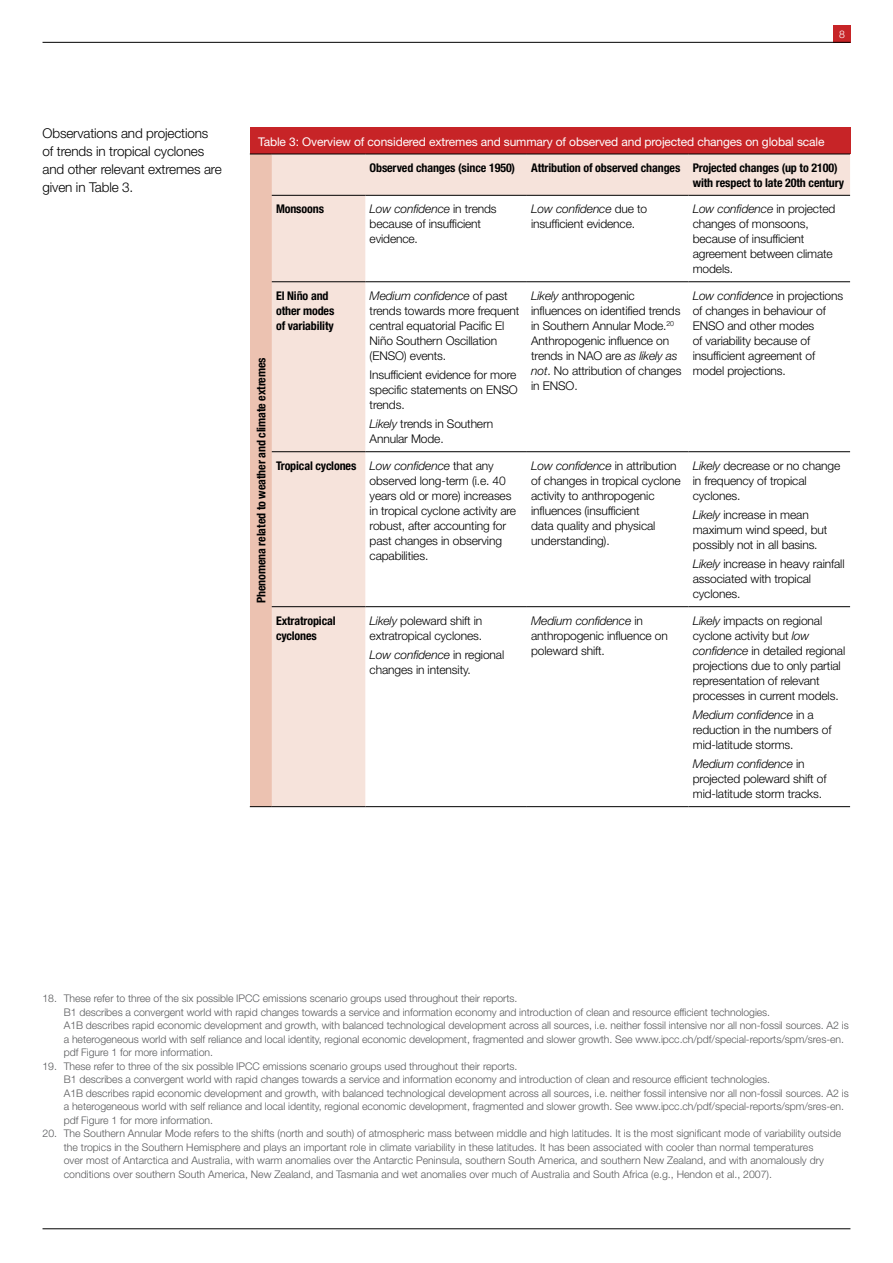
<style>
.page{position:relative;width:893px;height:1263px;background:#fff}
.page>*{position:absolute;margin:0;border:0;box-sizing:border-box;transform-origin:0 0}
.t1{font:300 13.5px/18px "Helvetica Neue";letter-spacing:-.01em;color:#000}
.t2{font:300 12px/15px "Helvetica Neue";letter-spacing:-.01em;color:#000}
.t3{font:700 condensed 12px/15px "Helvetica Neue";letter-spacing:-.01em;color:#000}
.t4{font:12px "Helvetica Neue";letter-spacing:-.01em;color:#fff}
.t5{font:300 10.5px/13.5px "Helvetica Neue";letter-spacing:-.005em;color:#58595b}
.t6{font:300 10.5px "Helvetica Neue";color:#fff}
.s1{font-style:italic}
.s2{font-weight:700;font-stretch:condensed}
</style>
<div class="page">
<div style="left:833px;top:25px;width:17px;height:17px;background:#c72427"></div>
<div style="left:250px;top:128px;width:600px;height:26px;background:#c72427"></div>
<div style="left:250px;top:154px;width:22px;height:653px;background:#ecc2b1"></div>
<svg style="left:272px;top:155px;width:578px;height:651px"></svg>
<svg style="left:250px;top:806px;width:22px;height:1px"></svg>
<svg style="left:250px;top:154px;width:22px;height:1px"></svg>
<hr style="left:272px;top:154px;width:93px;height:1px;background:#000">
<hr style="left:365px;top:154px;width:162px;height:1px;background:#000">
<hr style="left:527px;top:154px;width:161px;height:1px;background:#000">
<hr style="left:688px;top:154px;width:162px;height:1px;background:#000">
<hr style="left:272px;top:195px;width:93px;height:1px;background:#000">
<hr style="left:365px;top:195px;width:162px;height:1px;background:#000">
<hr style="left:527px;top:195px;width:161px;height:1px;background:#000">
<hr style="left:688px;top:195px;width:162px;height:1px;background:#000">
<hr style="left:272px;top:281px;width:93px;height:1px;background:#000">
<hr style="left:365px;top:281px;width:162px;height:1px;background:#000">
<hr style="left:527px;top:281px;width:161px;height:1px;background:#000">
<hr style="left:688px;top:281px;width:162px;height:1px;background:#000">
<hr style="left:272px;top:451px;width:93px;height:1px;background:#000">
<hr style="left:365px;top:451px;width:162px;height:1px;background:#000">
<hr style="left:527px;top:451px;width:161px;height:1px;background:#000">
<hr style="left:688px;top:451px;width:162px;height:1px;background:#000">
<hr style="left:272px;top:606px;width:93px;height:1px;background:#000">
<hr style="left:365px;top:606px;width:162px;height:1px;background:#000">
<hr style="left:527px;top:606px;width:161px;height:1px;background:#000">
<hr style="left:688px;top:606px;width:162px;height:1px;background:#000">
<hr style="left:272px;top:806px;width:93px;height:1px;background:#000">
<hr style="left:365px;top:806px;width:162px;height:1px;background:#000">
<hr style="left:527px;top:806px;width:161px;height:1px;background:#000">
<hr style="left:688px;top:806px;width:162px;height:1px;background:#000">
<hr style="left:43px;top:42px;width:807px;height:1px;background:#000">
<hr style="left:43px;top:1228px;width:807px;height:1px;background:#000">
<p class="t6" style="left:839px;top:28px;width:7px">8</p>
<p class="t1" style="left:43px;top:124px;width:181px">Observations and projections of trends in tropical cyclones and other relevant extremes are given in Table 3.</p>
<p class="t4" style="left:258px;top:134px;width:568px">Table 3: Overview of considered extremes and summary of observed and projected changes on global scale</p>
<p class="t3" style="left:370px;top:160px;width:147px">Observed changes (since 1950)</p>
<p class="t3" style="left:693px;top:160px;width:153px;text-indent:-162px">Attribution of observed changes Projected changes (up to 2100) with respect to late 20th century</p>
<p class="t3" style="left:254px;top:603px;width:247px;rotate:-90deg">Phenomena related to weather and climate extremes</p>
<p class="t3" style="left:276px;top:201px;width:49px">Monsoons</p>
<p class="t2" style="left:370px;top:201px;width:129px"><span class="s1">Low confidence</span> in trends because of insufficient evidence.</p>
<p class="t2" style="left:531px;top:201px;width:118px"><span class="s1">Low confidence</span> due to insufficient evidence.</p>
<p class="t2" style="left:693px;top:201px;width:144px"><span class="s1">Low confidence</span> in projected changes of monsoons, because of insufficient agreement between climate models.</p>
<p class="t3" style="left:276px;top:288px;width:60px">El Niño and other modes of variability</p>
<p class="t2" style="left:370px;top:288px;width:151px"><span class="s1">Medium confidence</span> of past trends towards more frequent central equatorial Pacific El<br>Niño Southern Oscillation (ENSO) events.</p>
<p class="t2" style="left:370px;top:367px;width:150px">Insufficient evidence for more specific statements on ENSO trends.</p>
<p class="t2" style="left:370px;top:416px;width:125px"><span class="s1">Likely</span> trends in Southern<br>Annular Mode.</p>
<p class="t2" style="left:531px;top:288px;width:152px"><span class="s1">Likely</span> anthropogenic influences on identified trends in Southern Annular Mode.<sup>20<br></sup>Anthropogenic influence on trends in NAO are <span class="s1">as likely as not</span>. No attribution of changes in ENSO.</p>
<p class="t2" style="left:693px;top:288px;width:152px"><span class="s1">Low confidence</span> in projections of changes in behaviour of<br>ENSO and other modes<br>of variability because of insufficient agreement of model projections.</p>
<p class="t2" style="left:370px;top:457px;width:148px;text-indent:-94px"><span class="s2">Tropical cyclones</span> <span class="s1">Low confidence</span> that any observed long-term (i.e. 40 years old or more) increases in tropical cyclone activity are robust, after accounting for past changes in observing capabilities.</p>
<p class="t2" style="left:531px;top:458px;width:151px"><span class="s1">Low confidence</span> in attribution of changes in tropical cyclone activity to anthropogenic influences (insufficient<br>data quality and physical understanding).</p>
<p class="t2" style="left:693px;top:458px;width:149px"><span class="s1">Likely</span> decrease or no change in frequency of tropical cyclones.</p>
<p class="t2" style="left:693px;top:507px;width:136px"><span class="s1">Likely</span> increase in mean maximum wind speed, but possibly not in all basins.</p>
<p class="t2" style="left:693px;top:556px;width:153px"><span class="s1">Likely</span> increase in heavy rainfall associated with tropical cyclones.</p>
<p class="t3" style="left:276px;top:612px;width:61px">Extratropical cyclones</p>
<p class="t2" style="left:370px;top:613px;width:114px"><span class="s1">Likely</span> poleward shift in extratropical cyclones.</p>
<p class="t2" style="left:370px;top:647px;width:136px"><span class="s1">Low confidence</span> in regional changes in intensity.</p>
<p class="t2" style="left:531px;top:613px;width:138px"><span class="s1">Medium confidence</span> in anthropogenic influence on poleward shift.</p>
<p class="t2" style="left:693px;top:613px;width:154px"><span class="s1">Likely</span> impacts on regional cyclone activity but <span class="s1">low confidence</span> in detailed regional projections due to only partial representation of relevant processes in current models.</p>
<p class="t2" style="left:693px;top:707px;width:140px"><span class="s1">Medium confidence</span> in a reduction in the numbers of mid-latitude storms.</p>
<p class="t2" style="left:693px;top:756px;width:135px"><span class="s1">Medium confidence</span> in projected poleward shift of mid-latitude storm tracks.</p>
<p class="t5" style="left:64px;top:992px;width:786px;text-indent:-21px">18. These refer to three of the six possible IPCC emissions scenario groups used throughout their reports.<br>B1 describes a convergent world with rapid changes towards a service and information economy and introduction of clean and resource efficient technologies.<br>A1B describes rapid economic development and growth, with balanced technological development across all sources, i.e. neither fossil intensive nor all non-fossil sources. A2 is a heterogeneous world with self reliance and local identity, regional economic development, fragmented and slower growth. See www.ipcc.ch/pdf/special-reports/spm/sres-en. pdf Figure 1 for more information.</p>
<p class="t5" style="left:64px;top:1059px;width:786px;text-indent:-21px">19. These refer to three of the six possible IPCC emissions scenario groups used throughout their reports.<br>B1 describes a convergent world with rapid changes towards a service and information economy and introduction of clean and resource efficient technologies.<br>A1B describes rapid economic development and growth, with balanced technological development across all sources, i.e. neither fossil intensive nor all non-fossil sources. A2 is a heterogeneous world with self reliance and local identity, regional economic development, fragmented and slower growth. See www.ipcc.ch/pdf/special-reports/spm/sres-en. pdf Figure 1 for more information.</p>
<p class="t5" style="left:64px;top:1127px;width:779px;text-indent:-21px">20. The Southern Annular Mode refers to the shifts (north and south) of atmospheric mass between middle and high latitudes. It is the most significant mode of variability outside the tropics in the Southern Hemisphere and plays an important role in climate variability in these latitudes. It has been associated with cooler than normal temperatures<br>over most of Antarctica and Australia, with warm anomalies over the Antarctic Peninsula, southern South America, and southern New Zealand, and with anomalously dry conditions over southern South America, New Zealand, and Tasmania and wet anomalies over much of Australia and South Africa (e.g., Hendon et al., 2007).</p>
</div>
